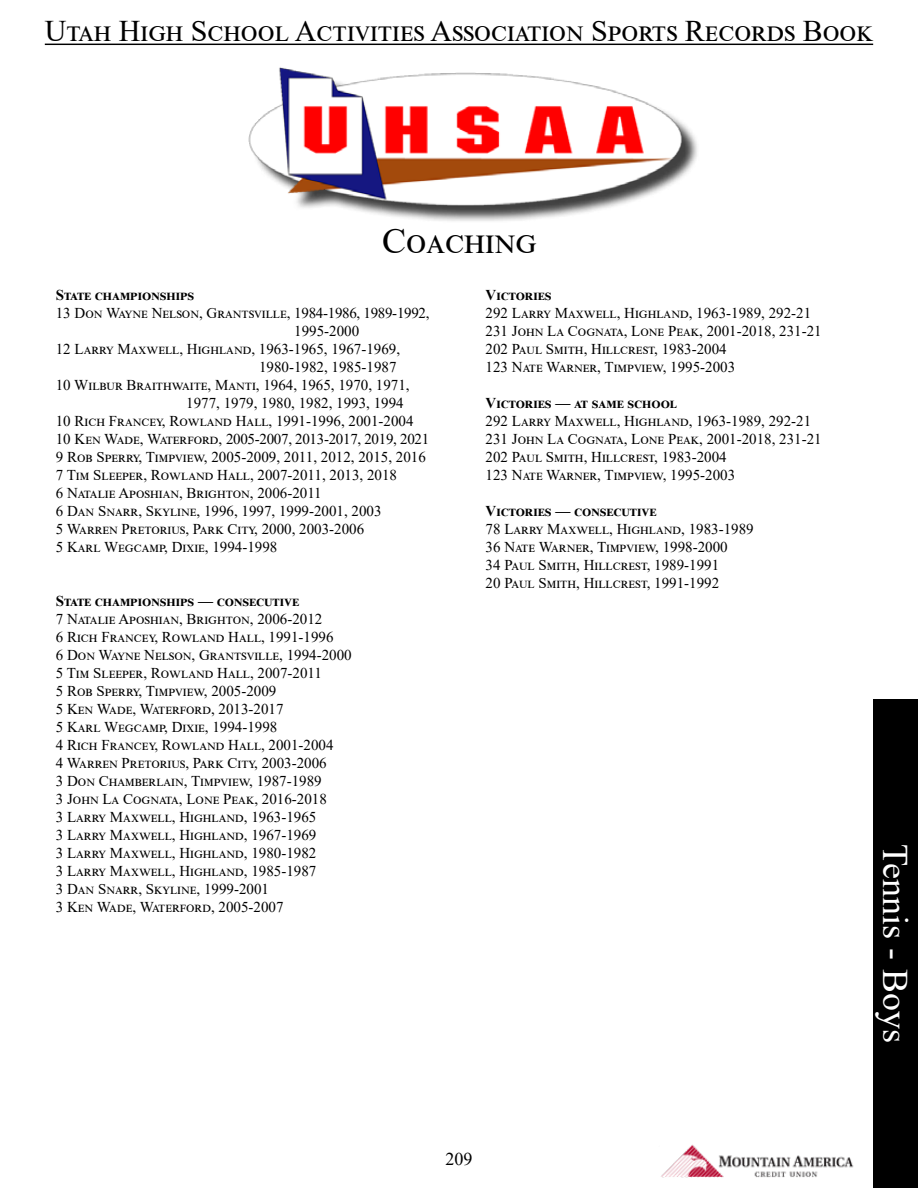
<style>
.page{position:relative;width:918px;height:1188px;background:#fff}
.page>*{position:absolute;margin:0;border:0;box-sizing:border-box;transform-origin:0 0}
.t1{font:36px "Times New Roman";color:#fff}
.t2{font:36px "Times New Roman";color:#000}
.t3{font:30px "Times New Roman";color:#000}
.t4{font:18px "Times New Roman";color:#000}
.t5{font:15px/18px "Times New Roman";color:#000}
.t6{font:700 15px "Times New Roman";color:#000}
.t7{font:15px "Times New Roman";letter-spacing:-.02em;color:#000}
</style>
<div class="page">
<hr style="left:45px;top:44px;width:828px;height:1px;background:#000">
<div style="left:252px;top:71px;width:448px;height:153px;background:#000;opacity:.75"></div>
<img style="left:248px;top:67px;width:440px;height:151px">
<img style="left:661px;top:1144px;width:193px;height:34px">
<div style="left:873px;top:699px;width:45px;height:489px;background:#000"></div>
<h2 class="t3" style="left:45px;top:10px;width:830px">Utah High School Activities Association Sports Records Book</h2>
<h1 class="t2" style="left:382px;top:215px;width:156px">Coaching</h1>
<p class="t6" style="left:56px;top:284px;width:140px">State championships</p>
<p class="t5" style="left:56px;top:303px;width:375px">13 Don Wayne Nelson, Grantsville, 1984-1986, 1989-1992,</p>
<p class="t5" style="left:294px;top:321px;width:66px">1995-2000</p>
<p class="t5" style="left:56px;top:339px;width:346px">12 Larry Maxwell, Highland, 1963-1965, 1967-1969,</p>
<p class="t5" style="left:259px;top:357px;width:139px">1980-1982, 1985-1987</p>
<p class="t5" style="left:56px;top:375px;width:355px">10 Wilbur Braithwaite, Manti, 1964, 1965, 1970, 1971,</p>
<p class="t5" style="left:186px;top:393px;width:219px">1977, 1979, 1980, 1982, 1993, 1994</p>
<p class="t5" style="left:56px;top:411px;width:359px">10 Rich Francey, Rowland Hall, 1991-1996, 2001-2004</p>
<p class="t7" style="left:56px;top:428px;width:375px">10 Ken Wade, Waterford, 2005-2007, 2013-2017, 2019, 2021</p>
<p class="t5" style="left:56px;top:447px;width:372px">9 Rob Sperry, Timpview, 2005-2009, 2011, 2012, 2015, 2016</p>
<p class="t5" style="left:56px;top:465px;width:343px">7 Tim Sleeper, Rowland Hall, 2007-2011, 2013, 2018</p>
<p class="t5" style="left:56px;top:483px;width:267px">6 Natalie Aposhian, Brighton, 2006-2011</p>
<p class="t5" style="left:56px;top:501px;width:327px">6 Dan Snarr, Skyline, 1996, 1997, 1999-2001, 2003</p>
<p class="t5" style="left:56px;top:519px;width:310px">5 Warren Pretorius, Park City, 2000, 2003-2006</p>
<p class="t5" style="left:56px;top:537px;width:223px">5 Karl Wegcamp, Dixie, 1994-1998</p>
<p class="t6" style="left:56px;top:590px;width:245px">State championships — consecutive</p>
<p class="t5" style="left:56px;top:609px;width:297px">7 Natalie Aposhian, Brighton, 2006-2012<br>6 Rich Francey, Rowland Hall, 1991-1996<br>6 Don Wayne Nelson, Grantsville, 1994-2000<br>5 Tim Sleeper, Rowland Hall, 2007-2011<br>5 Rob Sperry, Timpview, 2005-2009<br>5 Ken Wade, Waterford, 2013-2017<br>5 Karl Wegcamp, Dixie, 1994-1998<br>4 Rich Francey, Rowland Hall, 2001-2004<br>4 Warren Pretorius, Park City, 2003-2006<br>3 Don Chamberlain, Timpview, 1987-1989<br>3 John La Cognata, Lone Peak, 2016-2018<br>3 Larry Maxwell, Highland, 1963-1965<br>3 Larry Maxwell, Highland, 1967-1969<br>3 Larry Maxwell, Highland, 1980-1982<br>3 Larry Maxwell, Highland, 1985-1987<br>3 Dan Snarr, Skyline, 1999-2001<br>3 Ken Wade, Waterford, 2005-2007</p>
<p class="t6" style="left:486px;top:284px;width:67px">Victories</p>
<p class="t5" style="left:486px;top:303px;width:338px">292 Larry Maxwell, Highland, 1963-1989, 292-21<br>231 John La Cognata, Lone Peak, 2001-2018, 231-21<br>202 Paul Smith, Hillcrest, 1983-2004<br>123 Nate Warner, Timpview, 1995-2003</p>
<p class="t6" style="left:486px;top:392px;width:193px">Victories — at same school</p>
<p class="t5" style="left:486px;top:411px;width:338px">292 Larry Maxwell, Highland, 1963-1989, 292-21<br>231 John La Cognata, Lone Peak, 2001-2018, 231-21<br>202 Paul Smith, Hillcrest, 1983-2004<br>123 Nate Warner, Timpview, 1995-2003</p>
<p class="t6" style="left:486px;top:500px;width:172px">Victories — consecutive</p>
<p class="t5" style="left:486px;top:519px;width:270px">78 Larry Maxwell, Highland, 1983-1989<br>36 Nate Warner, Timpview, 1998-2000<br>34 Paul Smith, Hillcrest, 1989-1991<br>20 Paul Smith, Hillcrest, 1991-1992</p>
<p class="t4" style="left:446px;top:1146px;width:28px">209</p>
<h1 class="t1" style="left:920px;top:844px;width:201px;rotate:90deg">Tennis - Boys</h1>
</div>
